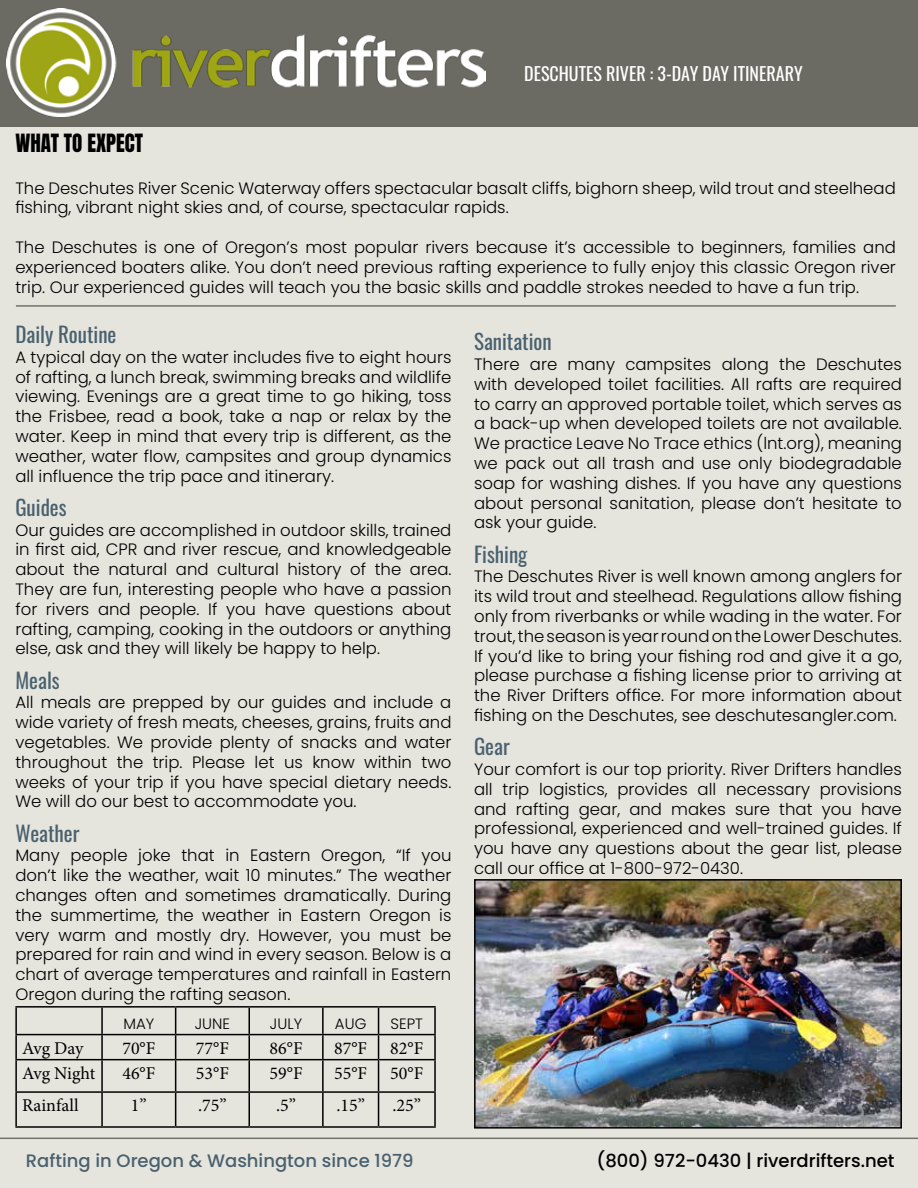
<style>
.page{position:relative;width:918px;height:1188px;background:#e5e4dd}
.page>*{position:absolute;margin:0;border:0;box-sizing:border-box;transform-origin:0 0}
.t1{font:21px "Oswald";color:#49616e}
.t2{font:21px "Anton";color:#000}
.t3{font:18px "Minion Pro";color:#000}
.t4{font:500 18px "Poppins";color:#49616e}
.t5{font:18px "Oswald";color:#fff}
.t6{font:500 18px "Poppins";color:#000}
.t7{font:300 16.5px/19.8px "Poppins";color:#000;text-align:justify}
.t8{font:300 15px "Poppins";color:#000}
</style>
<div class="page">
<div style="left:0;top:0;width:918px;height:127px;background:#6b6b64"></div>
<img style="left:7px;top:8px;width:479px;height:108px">
<hr style="left:0;top:1138px;width:918px;height:1px;background:#737268">
<hr style="left:16px;top:305px;width:880px;height:2px;background:#737268">
<img style="left:477px;top:882px;width:422px;height:244px">
<div style="left:474px;top:879px;width:428px;height:250px;border:2px solid #000"></div>
<hr style="left:15px;top:1006px;width:87px;height:2px;background:#000">
<hr style="left:15px;top:1008px;width:2px;height:26px;background:#000">
<hr style="left:102px;top:1006px;width:74px;height:2px;background:#000">
<hr style="left:101px;top:1008px;width:2px;height:26px;background:#000">
<hr style="left:176px;top:1006px;width:73px;height:2px;background:#000">
<hr style="left:249px;top:1006px;width:74px;height:2px;background:#000">
<hr style="left:248px;top:1008px;width:2px;height:26px;background:#000">
<hr style="left:323px;top:1006px;width:56px;height:2px;background:#000">
<hr style="left:322px;top:1008px;width:2px;height:26px;background:#000">
<hr style="left:379px;top:1006px;width:57px;height:2px;background:#000">
<hr style="left:434px;top:1008px;width:2px;height:26px;background:#000">
<hr style="left:15px;top:1034px;width:87px;height:1px;background:#000">
<hr style="left:15px;top:1035px;width:2px;height:24px;background:#000">
<hr style="left:102px;top:1034px;width:74px;height:1px;background:#000">
<hr style="left:101px;top:1035px;width:2px;height:24px;background:#000">
<hr style="left:176px;top:1034px;width:73px;height:1px;background:#000">
<svg style="left:175px;top:1008px;width:1px;height:51px"></svg>
<hr style="left:249px;top:1034px;width:74px;height:1px;background:#000">
<hr style="left:248px;top:1035px;width:2px;height:24px;background:#000">
<hr style="left:323px;top:1034px;width:56px;height:1px;background:#000">
<hr style="left:322px;top:1035px;width:2px;height:24px;background:#000">
<hr style="left:379px;top:1034px;width:57px;height:1px;background:#000">
<svg style="left:378px;top:1008px;width:1px;height:51px"></svg>
<hr style="left:434px;top:1035px;width:2px;height:24px;background:#000">
<hr style="left:15px;top:1059px;width:87px;height:1px;background:#000">
<hr style="left:15px;top:1060px;width:2px;height:31px;background:#000">
<hr style="left:102px;top:1059px;width:74px;height:1px;background:#000">
<hr style="left:101px;top:1060px;width:2px;height:31px;background:#000">
<hr style="left:176px;top:1059px;width:73px;height:1px;background:#000">
<hr style="left:175px;top:1060px;width:1px;height:31px;background:#000">
<hr style="left:249px;top:1059px;width:74px;height:1px;background:#000">
<hr style="left:248px;top:1060px;width:2px;height:31px;background:#000">
<hr style="left:323px;top:1059px;width:56px;height:1px;background:#000">
<hr style="left:322px;top:1060px;width:2px;height:31px;background:#000">
<hr style="left:379px;top:1059px;width:57px;height:1px;background:#000">
<hr style="left:378px;top:1060px;width:1px;height:31px;background:#000">
<hr style="left:434px;top:1060px;width:2px;height:31px;background:#000">
<hr style="left:15px;top:1091px;width:87px;height:2px;background:#000">
<hr style="left:15px;top:1093px;width:2px;height:33px;background:#000">
<hr style="left:102px;top:1091px;width:74px;height:2px;background:#000">
<hr style="left:101px;top:1093px;width:2px;height:33px;background:#000">
<hr style="left:176px;top:1091px;width:73px;height:2px;background:#000">
<hr style="left:175px;top:1093px;width:1px;height:33px;background:#000">
<hr style="left:249px;top:1091px;width:74px;height:2px;background:#000">
<hr style="left:248px;top:1093px;width:2px;height:33px;background:#000">
<hr style="left:323px;top:1091px;width:56px;height:2px;background:#000">
<hr style="left:322px;top:1093px;width:2px;height:33px;background:#000">
<hr style="left:379px;top:1091px;width:57px;height:2px;background:#000">
<hr style="left:378px;top:1093px;width:1px;height:33px;background:#000">
<hr style="left:434px;top:1093px;width:2px;height:33px;background:#000">
<hr style="left:15px;top:1126px;width:87px;height:2px;background:#000">
<hr style="left:102px;top:1126px;width:74px;height:2px;background:#000">
<hr style="left:176px;top:1126px;width:73px;height:2px;background:#000">
<hr style="left:249px;top:1126px;width:74px;height:2px;background:#000">
<hr style="left:323px;top:1126px;width:56px;height:2px;background:#000">
<hr style="left:379px;top:1126px;width:57px;height:2px;background:#000">
<p class="t5" style="left:524px;top:58px;width:280px">DESCHUTES RIVER : 3-DAY DAY ITINERARY</p>
<p class="t2" style="left:15px;top:133px;width:129px">WHAT TO EXPECT</p>
<p class="t7" style="left:15px;top:178px;width:882px">The Deschutes River Scenic Waterway offers spectacular basalt cliffs, bighorn sheep, wild trout and steelhead fishing, vibrant night skies and, of course, spectacular rapids.</p>
<p class="t7" style="left:15px;top:237px;width:882px">The Deschutes is one of Oregon’s most popular rivers because it’s accessible to beginners, families and experienced boaters alike. You don’t need previous rafting experience to fully enjoy this classic Oregon river trip. Our experienced guides will teach you the basic skills and paddle strokes needed to have a fun trip.</p>
<p class="t1" style="left:474px;top:323px;width:79px">Sanitation</p>
<p class="t7" style="left:474px;top:355px;width:429px">There are many campsites along the Deschutes with developed toilet facilities. All rafts are required to carry an approved portable toilet, which serves as a back-up when developed toilets are not available.<br>We practice Leave No Trace ethics (lnt.org), meaning we pack out all trash and use only biodegradable soap for washing dishes. If you have any questions about personal sanitation, please don’t hesitate to ask your guide.</p>
<p class="t1" style="left:474px;top:535px;width:55px">Fishing</p>
<p class="t7" style="left:474px;top:567px;width:429px">The Deschutes River is well known among anglers for its wild trout and steelhead. Regulations allow fishing only from riverbanks or while wading in the water. For trout, the season is year round on the Lower Deschutes.<br>If you’d like to bring your fishing rod and give it a go, please purchase a fishing license prior to arriving at the River Drifters office. For more information about fishing on the Deschutes, see deschutesangler.com.</p>
<p class="t1" style="left:474px;top:728px;width:37px">Gear</p>
<p class="t7" style="left:474px;top:760px;width:429px">Your comfort is our top priority. River Drifters handles all trip logistics, provides all necessary provisions and rafting gear, and makes sure that you have professional, experienced and well-trained guides. If you have any questions about the gear list, please call our office at 1-800-972-0430.</p>
<p class="t1" style="left:15px;top:316px;width:103px">Daily Routine</p>
<p class="t7" style="left:15px;top:347px;width:438px">A typical day on the water includes five to eight hours of rafting, a lunch break, swimming breaks and wildlife viewing. Evenings are a great time to go hiking, toss the Frisbee, read a book, take a nap or relax by the water. Keep in mind that every trip is different, as the weather, water flow, campsites and group dynamics all influence the trip pace and itinerary.</p>
<p class="t1" style="left:15px;top:489px;width:53px">Guides</p>
<p class="t7" style="left:15px;top:520px;width:438px">Our guides are accomplished in outdoor skills, trained in first aid, CPR and river rescue, and knowledgeable about the natural and cultural history of the area.<br>They are fun, interesting people who have a passion for rivers and people. If you have questions about rafting, camping, cooking in the outdoors or anything else, ask and they will likely be happy to help.</p>
<p class="t1" style="left:15px;top:661px;width:46px">Meals</p>
<p class="t7" style="left:15px;top:693px;width:438px">All meals are prepped by our guides and include a wide variety of fresh meats, cheeses, grains, fruits and vegetables. We provide plenty of snacks and water throughout the trip. Please let us know within two weeks of your trip if you have special dietary needs.<br>We will do our best to accommodate you.</p>
<p class="t1" style="left:15px;top:814px;width:66px">Weather</p>
<p class="t7" style="left:15px;top:846px;width:438px">Many people joke that in Eastern Oregon, “If you don’t like the weather, wait 10 minutes.” The weather changes often and sometimes dramatically. During the summertime, the weather in Eastern Oregon is very warm and mostly dry. However, you must be prepared for rain and wind in every season. Below is a chart of average temperatures and rainfall in Eastern Oregon during the rafting season.</p>
<p class="t8" style="left:123px;top:1015px;width:32px">MAY</p>
<p class="t8" style="left:195px;top:1015px;width:37px">JUNE</p>
<p class="t8" style="left:270px;top:1015px;width:34px">JULY</p>
<p class="t8" style="left:335px;top:1015px;width:33px">AUG</p>
<p class="t8" style="left:391px;top:1015px;width:34px">SEPT</p>
<p class="t3" style="left:22px;top:1036px;width:63px">Avg Day</p>
<p class="t3" style="left:122px;top:1036px;width:34px">70°F</p>
<p class="t3" style="left:196px;top:1036px;width:34px">77°F</p>
<p class="t3" style="left:270px;top:1036px;width:34px">86°F</p>
<p class="t3" style="left:334px;top:1036px;width:34px">87°F</p>
<p class="t3" style="left:390px;top:1036px;width:34px">82°F</p>
<p class="t3" style="left:22px;top:1061px;width:75px">Avg Night</p>
<p class="t3" style="left:122px;top:1061px;width:34px">46°F</p>
<p class="t3" style="left:196px;top:1061px;width:34px">53°F</p>
<p class="t3" style="left:270px;top:1061px;width:34px">59°F</p>
<p class="t3" style="left:334px;top:1061px;width:34px">55°F</p>
<p class="t3" style="left:390px;top:1061px;width:34px">50°F</p>
<p class="t3" style="left:22px;top:1093px;width:58px">Rainfall</p>
<p class="t3" style="left:131px;top:1093px;width:17px">1”</p>
<p class="t3" style="left:198px;top:1093px;width:30px">.75”</p>
<p class="t3" style="left:276px;top:1093px;width:21px">.5”</p>
<p class="t3" style="left:336px;top:1093px;width:30px">.15”</p>
<p class="t3" style="left:392px;top:1093px;width:30px">.25”</p>
<p class="t4" style="left:26px;top:1150px;width:389px">Rafting in Oregon &amp; Washington since 1979</p>
<p class="t6" style="left:597px;top:1150px;width:300px">(800) 972-0430 | riverdrifters.net</p>
</div>
